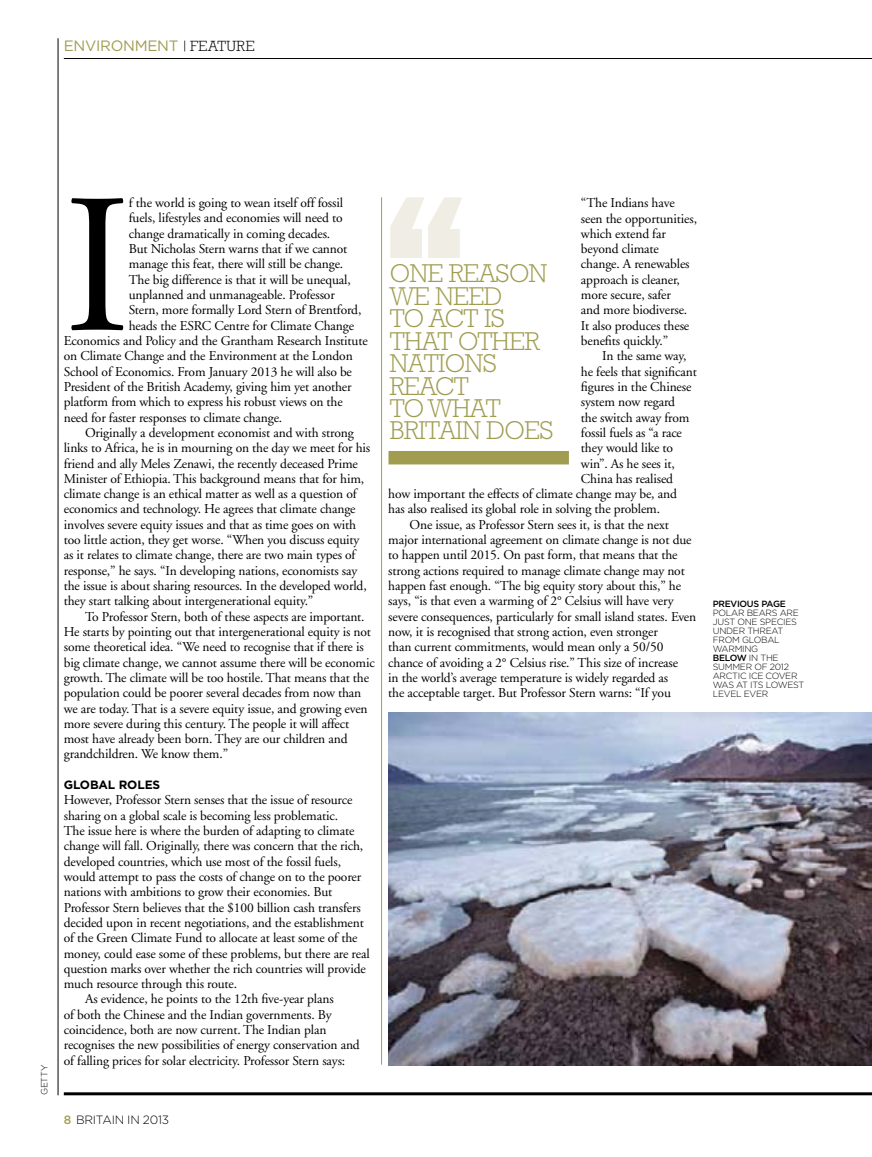
<style>
.page{position:relative;width:872px;height:1157px;background:#fff}
.page>*{position:absolute;margin:0;border:0;box-sizing:border-box;transform-origin:0 0}
.t1{font:198.15px "Adobe Garamond";color:#000}
.t2{font:300 26.1px/22.4px "Rockwell Std";letter-spacing:-.02em;color:#a09d51}
.t3{font:15px "Gotham";letter-spacing:-.02em;color:#a09d51}
.t4{font:13.5px "Adobe Garamond";letter-spacing:-.01em;color:#000}
.t5{font:300 12px "Gotham";letter-spacing:-.02em;color:#000}
.t6{font:700 12px "Gotham";letter-spacing:-.01em;color:#000}
.t7{font:300 9px/9px "Gotham";letter-spacing:-.03em;color:#000}
.s1{font-family:"Glasgow";color:#000}
.s2{font-family:"Rockwell Std";font-weight:300;color:#000}
.s3{font-weight:500;color:#a09d51}
.s4{font-weight:500}
</style>
<div class="page">
<hr style="left:64px;top:1092px;width:808px;height:3px;background:#000">
<hr style="left:64px;top:58px;width:808px;height:1px;background:#000">
<hr style="left:58px;top:38px;width:1px;height:1057px;background:#000">
<div style="left:388px;top:451px;width:181px;height:13px;background:#a09d51"></div>
<svg style="left:390px;top:197px;width:72px;height:61px"></svg>
<img style="left:388px;top:712px;width:484px;height:353px">
<hr style="left:381px;top:197px;width:1px;height:867px;background:#a09d51">
<p class="t3" style="left:64px;top:36px;width:192px">ENVIRONMENT <span class="s1">|</span> <span class="s2">FEATURE</span></p>
<p class="t7" style="left:40px;top:1095px;width:32px;rotate:-90deg">GETTY</p>
<p class="t1" style="left:64px;top:161px;width:68px">I</p>
<p class="t4" style="left:129px;top:196px;width:216px">f the world is going to wean itself off fossil</p>
<p class="t4" style="left:129px;top:211px;width:215px">fuels, lifestyles and economies will need to</p>
<p class="t4" style="left:129px;top:226px;width:203px">change dramatically in coming decades.</p>
<p class="t4" style="left:129px;top:242px;width:220px">But Nicholas Stern warns that if we cannot</p>
<p class="t4" style="left:129px;top:257px;width:216px">manage this feat, there will still be change.</p>
<p class="t4" style="left:129px;top:272px;width:223px">The big difference is that it will be unequal,</p>
<p class="t4" style="left:129px;top:287px;width:207px">unplanned and unmanageable. Professor</p>
<p class="t4" style="left:129px;top:303px;width:234px">Stern, more formally Lord Stern of Brentford,</p>
<p class="t4" style="left:129px;top:318px;width:227px">heads the ESRC Centre for Climate Change</p>
<p class="t4" style="left:64px;top:333px;width:305px">Economics and Policy and the Grantham Research Institute</p>
<p class="t4" style="left:64px;top:349px;width:290px">on Climate Change and the Environment at the London</p>
<p class="t4" style="left:64px;top:364px;width:290px">School of Economics. From January 2013 he will also be</p>
<p class="t4" style="left:64px;top:379px;width:289px">President of the British Academy, giving him yet another</p>
<p class="t4" style="left:64px;top:395px;width:280px">platform from which to express his robust views on the</p>
<p class="t4" style="left:64px;top:410px;width:220px">need for faster responses to climate change.</p>
<p class="t4" style="left:85px;top:425px;width:270px">Originally a development economist and with strong</p>
<p class="t4" style="left:64px;top:441px;width:308px">links to Africa, he is in mourning on the day we meet for his</p>
<p class="t4" style="left:64px;top:456px;width:295px">friend and ally Meles Zenawi, the recently deceased Prime</p>
<p class="t4" style="left:64px;top:471px;width:302px">Minister of Ethiopia. This background means that for him,</p>
<p class="t4" style="left:64px;top:486px;width:294px">climate change is an ethical matter as well as a question of</p>
<p class="t4" style="left:64px;top:502px;width:293px">economics and technology. He agrees that climate change</p>
<p class="t4" style="left:64px;top:517px;width:294px">involves severe equity issues and that as time goes on with</p>
<p class="t4" style="left:64px;top:532px;width:297px">too little action, they get worse. “When you discuss equity</p>
<p class="t4" style="left:64px;top:548px;width:293px">as it relates to climate change, there are two main types of</p>
<p class="t4" style="left:64px;top:563px;width:295px">response,” he says. “In developing nations, economists say</p>
<p class="t4" style="left:64px;top:578px;width:304px">the issue is about sharing resources. In the developed world,</p>
<p class="t4" style="left:64px;top:594px;width:251px">they start talking about intergenerational equity.”</p>
<p class="t4" style="left:85px;top:609px;width:281px">To Professor Stern, both of these aspects are important.</p>
<p class="t4" style="left:64px;top:624px;width:309px">He starts by pointing out that intergenerational equity is not</p>
<p class="t4" style="left:64px;top:640px;width:301px">some theoretical idea. “We need to recognise that if there is</p>
<p class="t4" style="left:64px;top:655px;width:312px">big climate change, we cannot assume there will be economic</p>
<p class="t4" style="left:64px;top:670px;width:307px">growth. The climate will be too hostile. That means that the</p>
<p class="t4" style="left:64px;top:685px;width:299px">population could be poorer several decades from now than</p>
<p class="t4" style="left:64px;top:701px;width:305px">we are today. That is a severe equity issue, and growing even</p>
<p class="t4" style="left:64px;top:716px;width:287px">more severe during this century. The people it will affect</p>
<p class="t4" style="left:64px;top:731px;width:285px">most have already been born. They are our children and</p>
<p class="t4" style="left:64px;top:747px;width:166px">grandchildren. We know them.”</p>
<p class="t6" style="left:64px;top:777px;width:98px">GLOBAL ROLES</p>
<p class="t4" style="left:64px;top:793px;width:290px">However, Professor Stern senses that the issue of resource</p>
<p class="t4" style="left:64px;top:808px;width:276px">sharing on a global scale is becoming less problematic.</p>
<p class="t4" style="left:64px;top:823px;width:292px">The issue here is where the burden of adapting to climate</p>
<p class="t4" style="left:64px;top:838px;width:301px">change will fall. Originally, there was concern that the rich,</p>
<p class="t4" style="left:64px;top:854px;width:279px">developed countries, which use most of the fossil fuels,</p>
<p class="t4" style="left:64px;top:869px;width:299px">would attempt to pass the costs of change on to the poorer</p>
<p class="t4" style="left:64px;top:884px;width:270px">nations with ambitions to grow their economies. But</p>
<p class="t4" style="left:64px;top:900px;width:298px">Professor Stern believes that the $100 billion cash transfers</p>
<p class="t4" style="left:64px;top:915px;width:302px">decided upon in recent negotiations, and the establishment</p>
<p class="t4" style="left:64px;top:930px;width:295px">of the Green Climate Fund to allocate at least some of the</p>
<p class="t4" style="left:64px;top:946px;width:307px">money, could ease some of these problems, but there are real</p>
<p class="t4" style="left:64px;top:961px;width:303px">question marks over whether the rich countries will provide</p>
<p class="t4" style="left:64px;top:976px;width:175px">much resource through this route.</p>
<p class="t4" style="left:85px;top:992px;width:250px">As evidence, he points to the 12th five-year plans</p>
<p class="t4" style="left:64px;top:1007px;width:270px">of both the Chinese and the Indian governments. By</p>
<p class="t4" style="left:64px;top:1022px;width:264px">coincidence, both are now current. The Indian plan</p>
<p class="t4" style="left:64px;top:1038px;width:297px">recognises the new possibilities of energy conservation and</p>
<p class="t4" style="left:64px;top:1053px;width:283px">of falling prices for solar electricity. Professor Stern says:</p>
<p class="t4" style="left:581px;top:196px;width:95px">“The Indians have</p>
<p class="t4" style="left:581px;top:211px;width:118px">seen the opportunities,</p>
<p class="t4" style="left:581px;top:226px;width:86px">which extend far</p>
<p class="t4" style="left:581px;top:242px;width:79px">beyond climate</p>
<p class="t4" style="left:581px;top:257px;width:110px">change. A renewables</p>
<p class="t4" style="left:581px;top:272px;width:100px">approach is cleaner,</p>
<p class="t4" style="left:581px;top:287px;width:91px">more secure, safer</p>
<p class="t4" style="left:581px;top:303px;width:108px">and more biodiverse.</p>
<p class="t4" style="left:581px;top:318px;width:110px">It also produces these</p>
<p class="t4" style="left:581px;top:333px;width:89px">benefits quickly.”</p>
<p class="t4" style="left:602px;top:349px;width:86px">In the same way,</p>
<p class="t4" style="left:581px;top:364px;width:117px">he feels that significant</p>
<p class="t4" style="left:581px;top:379px;width:112px">figures in the Chinese</p>
<p class="t4" style="left:581px;top:395px;width:96px">system now regard</p>
<p class="t4" style="left:581px;top:410px;width:110px">the switch away from</p>
<p class="t4" style="left:581px;top:425px;width:102px">fossil fuels as “a race</p>
<p class="t4" style="left:581px;top:441px;width:94px">they would like to</p>
<p class="t4" style="left:581px;top:456px;width:95px">win”. As he sees it,</p>
<p class="t4" style="left:581px;top:471px;width:94px">China has realised</p>
<p class="t4" style="left:388px;top:486px;width:290px">how important the effects of climate change may be, and</p>
<p class="t4" style="left:388px;top:502px;width:273px">has also realised its global role in solving the problem.</p>
<p class="t4" style="left:409px;top:517px;width:261px">One issue, as Professor Stern sees it, is that the next</p>
<p class="t4" style="left:388px;top:532px;width:305px">major international agreement on climate change is not due</p>
<p class="t4" style="left:388px;top:548px;width:291px">to happen until 2015. On past form, that means that the</p>
<p class="t4" style="left:388px;top:563px;width:298px">strong actions required to manage climate change may not</p>
<p class="t4" style="left:388px;top:578px;width:294px">happen fast enough. “The big equity story about this,” he</p>
<p class="t4" style="left:388px;top:594px;width:287px">says, “is that even a warming of 2° Celsius will have very</p>
<p class="t4" style="left:388px;top:609px;width:309px">severe consequences, particularly for small island states. Even</p>
<p class="t4" style="left:388px;top:624px;width:271px">now, it is recognised that strong action, even stronger</p>
<p class="t4" style="left:388px;top:640px;width:277px">than current commitments, would mean only a 50/50</p>
<p class="t4" style="left:388px;top:655px;width:291px">chance of avoiding a 2° Celsius rise.” This size of increase</p>
<p class="t4" style="left:388px;top:670px;width:281px">in the world’s average temperature is widely regarded as</p>
<p class="t4" style="left:388px;top:686px;width:284px">the acceptable target. But Professor Stern warns: “If you</p>
<p class="t2" style="left:390px;top:262px;width:159px">ONE REASON<br>WE NEED<br>TO ACT IS<br>THAT OTHER<br>NATIONS<br>REACT<br>TO WHAT<br>BRITAIN</p>
<p class="t2" style="left:486px;top:419px;width:69px">DOES</p>
<p class="t5" style="left:64px;top:1112px;width:107px"><span class="s3">8</span> BRITAIN IN 2013</p>
<p class="t7" style="left:713px;top:599px;width:88px"><span class="s4">PREVIOUS PAGE<br></span>PO LAR BEARS ARE<br>JUST ON E SPECI ES<br>UN DER THREAT<br>FROM GLOBAL<br>WARMING<br><span class="s4">BELOW</span> IN THE<br>SUMME</p>
<p class="t7" style="left:713px;top:662px;width:86px;text-indent:33px">R OF 2012<br>ARCTIC ICE COVER<br>WAS AT ITS LOWES</p>
<p class="t7" style="left:798px;top:680px;width:7px">T</p>
<p class="t7" style="left:713px;top:689px;width:57px">LEVEL EVER</p>
</div>
